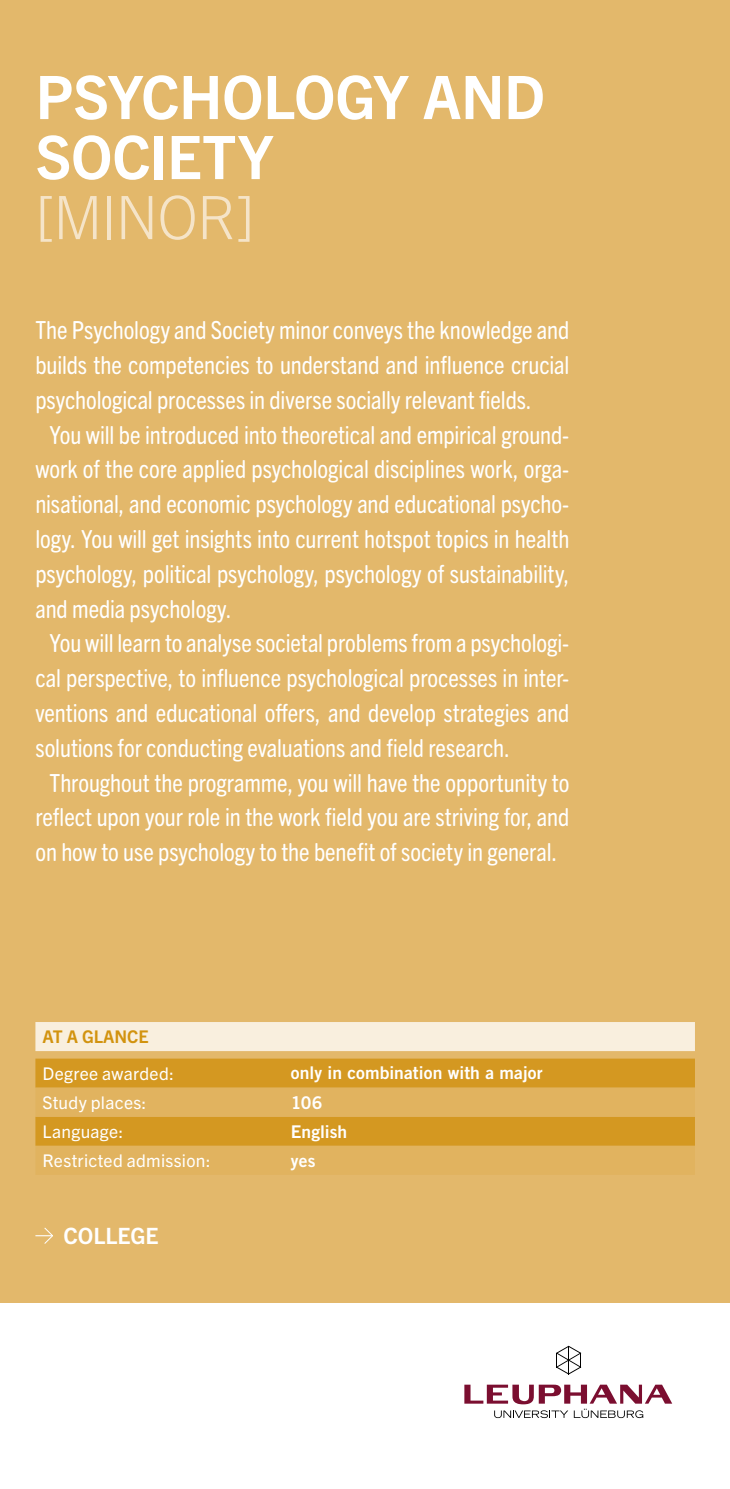
<style>
.page{position:relative;width:730px;height:1489px;background:#fff}
.page>*{position:absolute;margin:0;border:0;box-sizing:border-box;transform-origin:0 0}
.cd18_titelseite_head{font:700 60px/60px "Trade Gothic Next LT Pro";letter-spacing:-.01em;color:#fff}
.cd18_titelseite_head-2{font:300 60px "Trade Gothic Next LT Pro";letter-spacing:-.02em;color:#f5e4c8}
.cd18_mengentext_weis{font:condensed 25px/34.8px "Trade Gothic Next SR Pro";letter-spacing:-.005em;color:#fff;text-align:justify}
.cd18_absenderangabe{font:700 22.5px "Trade Gothic Next LT Pro";color:#fff}
.cd18_TAB_regular{font:17.5px "Trade Gothic Next LT Pro";letter-spacing:.015em;color:#fff}
.cd18_TAB_bold{font:17.5px "Trade Gothic LT Std Bd 2";letter-spacing:.005em;color:#fff}
.cd18_TAB_headline2{font:700 17.5px "Trade Gothic Next LT Pro";color:#d2930f}
</style>
<div class="page">
<div style="left:0;top:0;width:730px;height:1302px;background:#e3b86b"></div>
<div style="left:35px;top:1022px;width:660px;height:29px;background:#f9efde"></div>
<div style="left:35px;top:1058px;width:660px;height:29px;background:#d49821"></div>
<svg style="left:35px;top:1087px;width:660px;height:87px;fill:#e1b35f"></svg>
<svg style="left:35px;top:1227px;width:18px;height:17px"></svg>
<svg style="left:556px;top:1345px;width:25px;height:29px"></svg>
<svg style="left:464px;top:1384px;width:208px;height:33px"></svg>
<p class="cd18_titelseite_head" style="left:35px;top:63px;width:511px">PSYCHOLOGY AND<br>SOCIETY</p>
<p class="cd18_titelseite_head-2" style="left:35px;top:175px;width:221px">[MINOR]</p>
<p class="cd18_mengentext_weis" style="left:35px;top:311px;width:535px">The Psychology and Society minor conveys the knowledge and builds the competencies to understand and influence crucial psychological processes in diverse socially relevant fields.</p>
<p class="cd18_mengentext_weis" style="left:35px;top:415px;width:535px;text-indent:14px">You will be introduced into theoretical and empirical ground&shy;work of the core applied psychological disciplines work, orga&shy;nisational, and economic psychology and educational psycho&shy;logy. You will get insights into current hotspot topics in health psychology, political psychology, psychology of sustainability, and media psychology.</p>
<p class="cd18_mengentext_weis" style="left:35px;top:624px;width:535px;text-indent:14px">You will learn to analyse societal problems from a psychologi&shy;cal perspective, to influence psychological processes in inter&shy;ventions and educational offers, and develop strategies and solutions for conducting evaluations and field research.</p>
<p class="cd18_mengentext_weis" style="left:35px;top:763px;width:535px;text-align:center">Throughout the programme, you will have the opportunity to reflect upon your role in the work field you are striving for, and on how to use psychology to the benefit of society in general.</p>
<p class="cd18_TAB_headline2" style="left:43px;top:1024px;width:108px">AT A GLANCE</p>
<p class="cd18_TAB_regular" style="left:43px;top:1061px;width:133px">Degree awarded:</p>
<p class="cd18_TAB_bold" style="left:291px;top:1062px;width:253px">only in combination with a major</p>
<p class="cd18_TAB_regular" style="left:43px;top:1090px;width:105px">Study places:</p>
<p class="cd18_TAB_bold" style="left:291px;top:1091px;width:33px">106</p>
<p class="cd18_TAB_regular" style="left:43px;top:1119px;width:82px">Language:</p>
<p class="cd18_TAB_bold" style="left:291px;top:1120px;width:58px">English</p>
<p class="cd18_TAB_regular" style="left:43px;top:1148px;width:170px">Restricted admission:</p>
<p class="cd18_TAB_bold" style="left:291px;top:1149px;width:26px">yes</p>
<p class="cd18_absenderangabe" style="left:63px;top:1219px;width:97px">COLLEGE</p>
</div>
